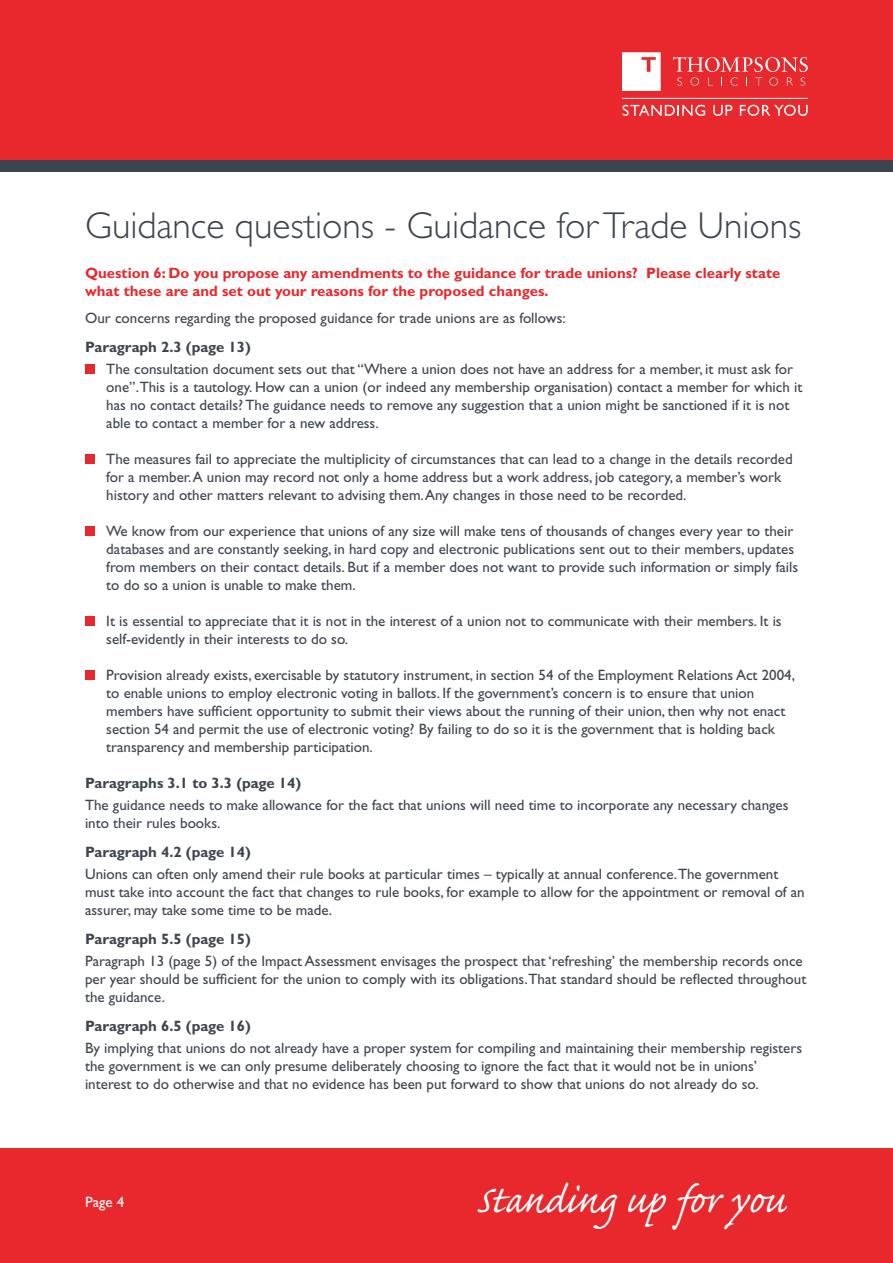
<style>
.page{position:relative;width:893px;height:1263px;background:#fff}
.page>*{position:absolute;margin:0;border:0;box-sizing:border-box;transform-origin:0 0}
.t1{font:49.5px "Caflisch Script Pro";color:#fff}
.t2{font:300 37.5px "Gill Sans Std";color:#3e444f}
.t3{font:15px/18px "Gill Sans Std";color:#3e444f}
.t4{font:700 15px/18px "Gill Sans Std";color:#e9282d}
.t5{font:700 15px "Gill Sans Std";color:#3e444f}
.t6{font:15px "Gill Sans Std";color:#fff}
</style>
<div class="page">
<div style="left:0;top:1148px;width:893px;height:115px;background:#e9282d"></div>
<div style="left:85px;top:454px;width:9px;height:10px;background:#e9282d"></div>
<div style="left:85px;top:526px;width:9px;height:10px;background:#e9282d"></div>
<div style="left:85px;top:616px;width:9px;height:10px;background:#e9282d"></div>
<div style="left:85px;top:670px;width:9px;height:10px;background:#e9282d"></div>
<div style="left:85px;top:364px;width:9px;height:10px;background:#e9282d"></div>
<div style="left:0;top:0;width:893px;height:164px;background:#e9282d"></div>
<div style="left:0;top:161px;width:893px;height:11px;background:#3e444f"></div>
<svg style="left:673px;top:57px;width:135px;height:29px"></svg>
<svg style="left:622px;top:52px;width:39px;height:39px"></svg>
<hr style="left:622px;top:98px;width:186px;height:1px;background:#fff">
<svg style="left:623px;top:105px;width:82px;height:11px"></svg>
<svg style="left:713px;top:105px;width:19px;height:11px"></svg>
<svg style="left:740px;top:105px;width:68px;height:11px"></svg>
<h2 class="t2" style="left:85px;top:211px;width:718px">Guidance questions - Guidance forTrade Unions</h2>
<p class="t4" style="left:85px;top:266px;width:697px">Question 6: Do you propose any amendments to the guidance for trade unions? Please clearly state what these are and set out your reasons for the proposed changes.</p>
<p class="t3" style="left:85px;top:310px;width:482px">Our concerns regarding the proposed guidance for trade unions are as follows:</p>
<p class="t5" style="left:85px;top:341px;width:167px">Paragraph 2.3 (page 13)</p>
<p class="t3" style="left:106px;top:361px;width:697px">The consultation document sets out that “Where a union does not have an address for a member, it must ask for one”.This is a tautology. How can a union (or indeed any membership organisation) contact a member for which it has no contact details? The guidance needs to remove any suggestion that a union might be sanctioned if it is not able to contact a member for a new address.</p>
<p class="t3" style="left:106px;top:451px;width:688px">The measures fail to appreciate the multiplicity of circumstances that can lead to a change in the details recorded for a member.A union may record not only a home address but a work address, job category, a member’s work history and other matters relevant to advising them.Any changes in those need to be recorded.</p>
<p class="t3" style="left:106px;top:523px;width:693px">We know from our experience that unions of any size will make tens of thousands of changes every year to their databases and are constantly seeking, in hard copy and electronic publications sent out to their members, updates from members on their contact details. But if a member does not want to provide such information or simply fails to do so a union is unable to make them.</p>
<p class="t3" style="left:106px;top:613px;width:677px">It is essential to appreciate that it is not in the interest of a union not to communicate with their members. It is self-evidently in their interests to do so.</p>
<p class="t3" style="left:106px;top:667px;width:690px">Provision already exists, exercisable by statutory instrument, in section 54 of the Employment Relations Act 2004, to enable unions to employ electronic voting in ballots. If the government’s concern is to ensure that union members have sufficient opportunity to submit their views about the running of their union, then why not enact section 54 and permit the use of electronic voting? By failing to do so it is the government that is holding back transparency and membership participation.</p>
<p class="t5" style="left:85px;top:777px;width:218px">Paragraphs 3.1 to 3.3 (page 14)</p>
<p class="t3" style="left:85px;top:797px;width:705px">The guidance needs to make allowance for the fact that unions will need time to incorporate any necessary changes into their rules books.</p>
<p class="t5" style="left:85px;top:846px;width:167px">Paragraph 4.2 (page 14)</p>
<p class="t3" style="left:85px;top:866px;width:721px">Unions can often only amend their rule books at particular times – typically at annual conference.The government must take into account the fact that changes to rule books, for example to allow for the appointment or removal of an assurer, may take some time to be made.</p>
<p class="t5" style="left:85px;top:933px;width:167px">Paragraph 5.5 (page 15)</p>
<p class="t3" style="left:85px;top:953px;width:723px">Paragraph 13 (page 5) of the Impact Assessment envisages the prospect that ‘refreshing’ the membership records once per year should be sufficient for the union to comply with its obligations.That standard should be reflected throughout the guidance.</p>
<p class="t5" style="left:85px;top:1020px;width:167px">Paragraph 6.5 (page 16)</p>
<p class="t3" style="left:85px;top:1040px;width:719px">By implying that unions do not already have a proper system for compiling and maintaining their membership registers the government is we can only presume deliberately choosing to ignore the fact that it would not be in unions’ interest to do otherwise and that no evidence has been put forward to show that unions do not already do so.</p>
<p class="t6" style="left:85px;top:1197px;width:41px">Page 4</p>
<h1 class="t1" style="left:476px;top:1165px;width:312px">Standing up for you</h1>
</div>
